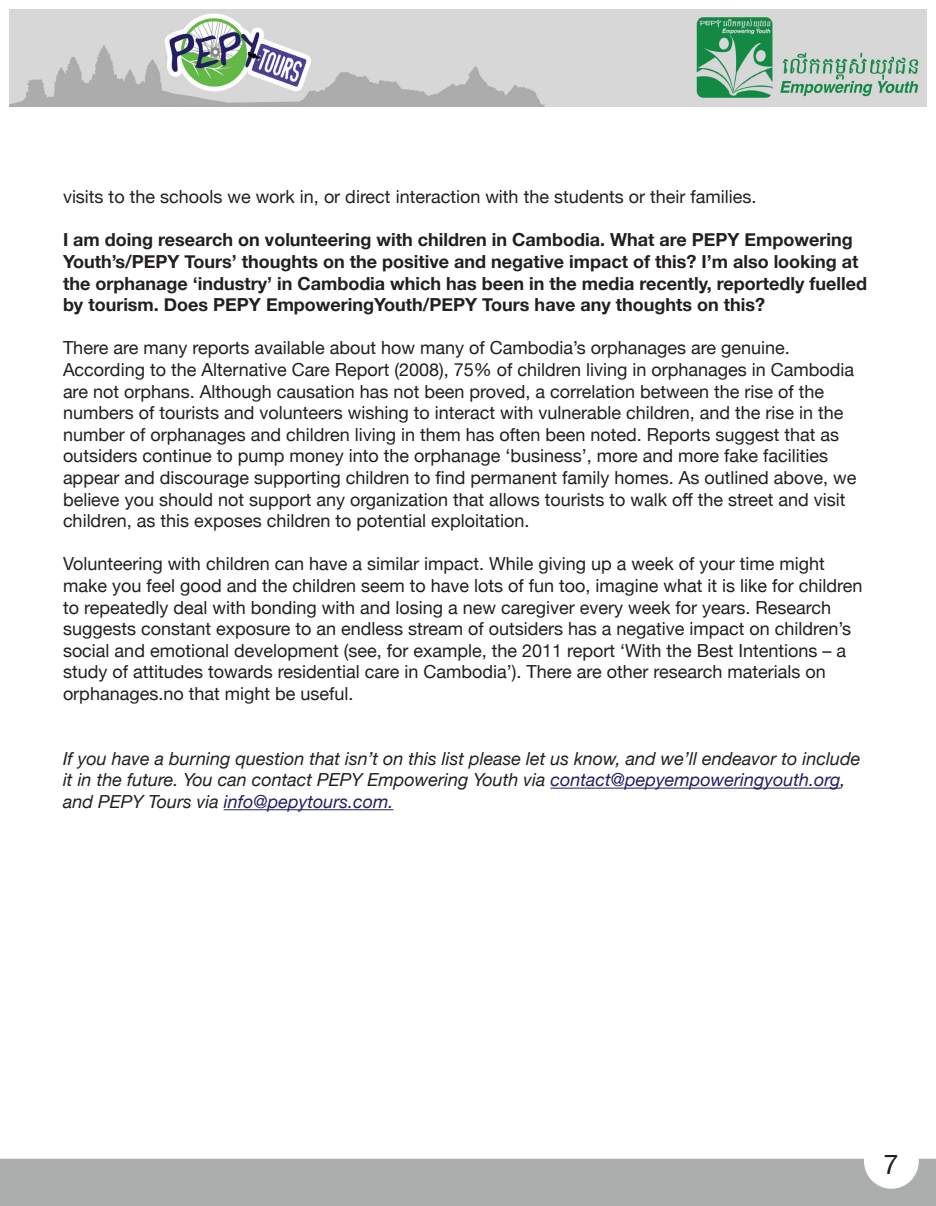
<style>
.page{position:relative;width:936px;height:1206px;background:#fff}
.page>*{position:absolute;margin:0;border:0;box-sizing:border-box;transform-origin:0 0}
.t1{font:27px "Helvetica Neue";color:#231f20}
.t2{font:18px/21.6px "Helvetica Neue";color:#231f20}
.t3{font:700 18px/21.6px "Helvetica Neue";color:#231f20}
.t4{font:italic 18px/21.6px "Helvetica Neue";color:#231f20}
.s1{color:#231e62}
</style>
<div class="page">
<img style="left:9px;top:9px;width:918px;height:97px">
<div style="left:0;top:1159px;width:936px;height:47px;background:#acadad"></div>
<hr style="left:550px;top:788px;width:290px;height:1px;background:#231e62">
<hr style="left:224px;top:809px;width:169px;height:1px;background:#231e62">
<div style="left:864px;top:1134px;width:55px;height:55px;background:#fff;border-radius:50%"></div>
<p class="t2" style="left:63px;top:187px;width:695px">visits to the schools we work in, or direct interaction with the students or their families.</p>
<p class="t3" style="left:63px;top:230px;width:806px">I am doing research on volunteering with children in Cambodia. What are PEPY Empowering Youth’s/PEPY Tours’ thoughts on the positive and negative impact of this? I’m also looking at the orphanage ‘industry’ in Cambodia which has been in the media recently, reportedly fuelled by tourism. Does PEPY EmpoweringYouth/PEPY Tours have any thoughts on this?</p>
<p class="t2" style="left:63px;top:338px;width:795px">There are many reports available about how many of Cambodia’s orphanages are genuine.<br>According to the Alternative Care Report (2008), 75% of children living in orphanages in Cambodia are not orphans. Although causation has not been proved, a correlation between the rise of the numbers of tourists and volunteers wishing to interact with vulnerable children, and the rise in the number of orphanages and children living in them has often been noted. Reports suggest that as outsiders continue to pump money into the orphanage ‘business’, more and more fake facilities appear and discourage supporting children to find permanent family homes. As outlined above, we believe you should not support any organization that allows tourists to walk off the street and visit children, as this exposes children to potential exploitation.</p>
<p class="t2" style="left:63px;top:554px;width:801px">Volunteering with children can have a similar impact. While giving up a week of your time might make you feel good and the children seem to have lots of fun too, imagine what it is like for children to repeatedly deal with bonding with and losing a new caregiver every week for years. Research suggests constant exposure to an endless stream of outsiders has a negative impact on children’s social and emotional development (see, for example, the 2011 report ‘With the Best Intentions – a study of attitudes towards residential care in Cambodia’). There are other research materials on orphanages.no that might be useful.</p>
<p class="t4" style="left:63px;top:749px;width:799px">If you have a burning question that isn’t on this list please let us know, and we’ll endeavor to include it in the future. You can contact PEPY Empowering Youth via <span class="s1">contact@pepyempoweringyouth.org</span>, and PEPY Tours via <span class="s1">info@pepytours.com.</span></p>
<h1 class="t1" style="left:884px;top:1145px;width:17px">7</h1>
</div>
